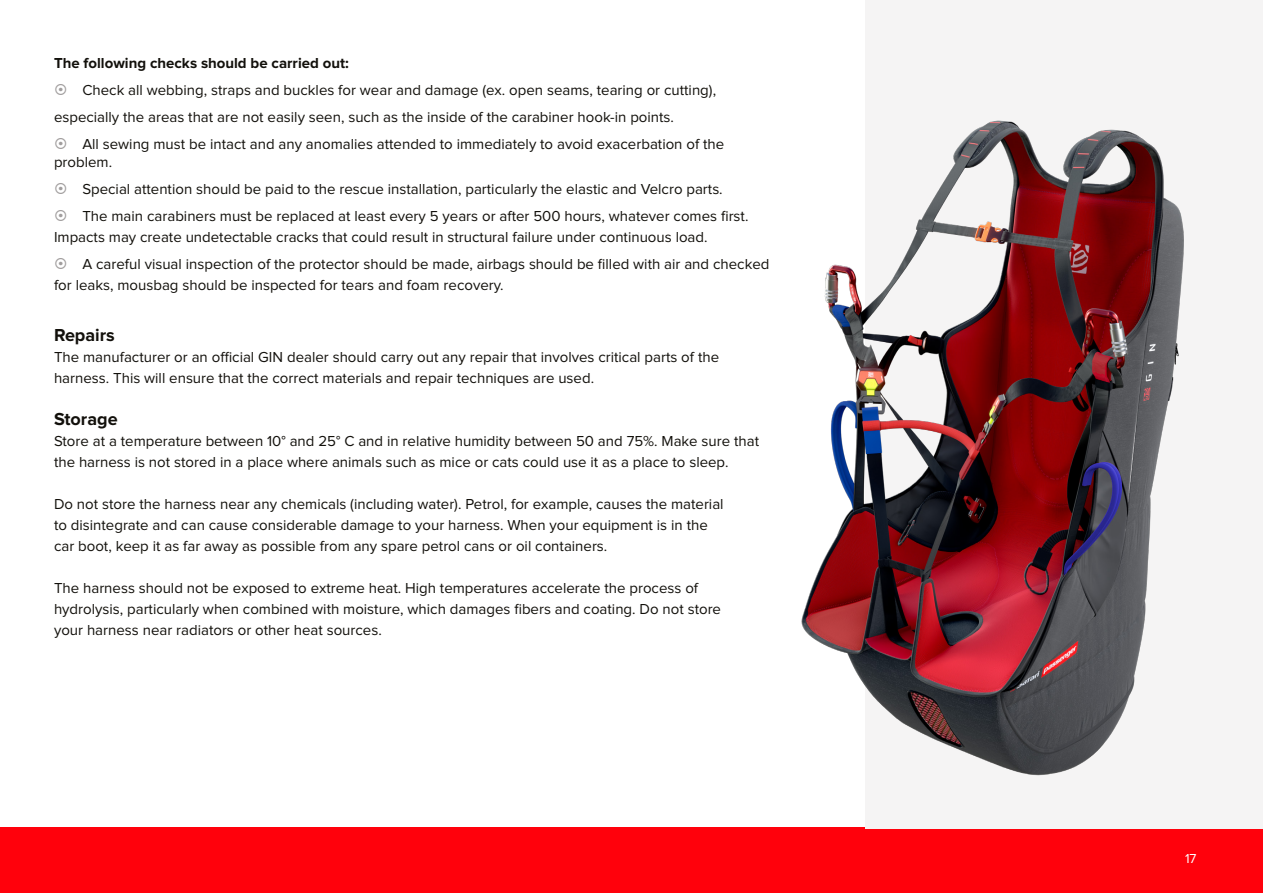
<style>
.page{position:relative;width:1263px;height:893px;background:#fff}
.page>*{position:absolute;margin:0;border:0;box-sizing:border-box;transform-origin:0 0}
.t1{font:700 18px "Proxima Nova";color:#12100b}
.t2{font:15px/21px "Proxima Nova";color:#12100b}
.t3{font:700 15px "Proxima Nova";color:#12100b}
.t4{font:13.5px "Proxima Nova";color:#fff}
</style>
<div class="page">
<div style="left:0;top:828px;width:1263px;height:65px;background:#ff010c"></div>
<div style="left:865px;top:0;width:398px;height:829px;background:#f5f4f4"></div>
<img style="left:626px;top:120px;width:558px;height:708px">
<p class="t3" style="left:54px;top:56px;width:296px">The following checks should be carried out:</p>
<p class="t2" style="left:54px;top:77px;width:664px;line-height:27px;text-indent:28px">Check all webbing, straps and buckles for wear and damage (ex. open seams, tearing or cutting), especially the areas that are not easily seen, such as the inside of the carabiner hook-in points.</p>
<p class="t2" style="left:54px;top:136px;width:672px;line-height:18px;text-indent:28px">All sewing must be intact and any anomalies attended to immediately to avoid exacerbation of the problem.</p>
<p class="t2" style="left:82px;top:176px;width:668px;line-height:27px">Special attention should be paid to the rescue installation, particularly the elastic and Velcro parts.<br>The main carabiners must be replaced at least every 5 years or after 500 hours, whatever comes first.</p>
<p class="t2" style="left:82px;top:224px;width:689px;line-height:27px;text-indent:-28px">Impacts may create undetectable cracks that could result in structural failure under continuous load.<br>A careful visual inspection of the protector should be made, airbags should be filled with air and checked</p>
<p class="t2" style="left:54px;top:275px;width:451px">for leaks, mousbag should be inspected for tears and foam recovery.</p>
<p class="t1" style="left:54px;top:326px;width:62px">Repairs</p>
<p class="t2" style="left:54px;top:347px;width:667px">The manufacturer or an official GIN dealer should carry out any repair that involves critical parts of the harness. This will ensure that the correct materials and repair techniques are used.</p>
<p class="t1" style="left:54px;top:410px;width:65px">Storage</p>
<p class="t2" style="left:54px;top:431px;width:707px">Store at a temperature between 10° and 25° C and in relative humidity between 50 and 75%. Make sure that the harness is not stored in a place where animals such as mice or cats could use it as a place to sleep.</p>
<p class="t2" style="left:54px;top:494px;width:671px">Do not store the harness near any chemicals (including water). Petrol, for example, causes the material to disintegrate and can cause considerable damage to your harness. When your equipment is in the car boot, keep it as far away as possible from any spare petrol cans or oil containers.</p>
<p class="t2" style="left:54px;top:578px;width:669px">The harness should not be exposed to extreme heat. High temperatures accelerate the process of hydrolysis, particularly when combined with moisture, which damages fibers and coating. Do not store your harness near radiators or other heat sources.</p>
<p class="t4" style="left:1185px;top:852px;width:13px">17</p>
</div>
